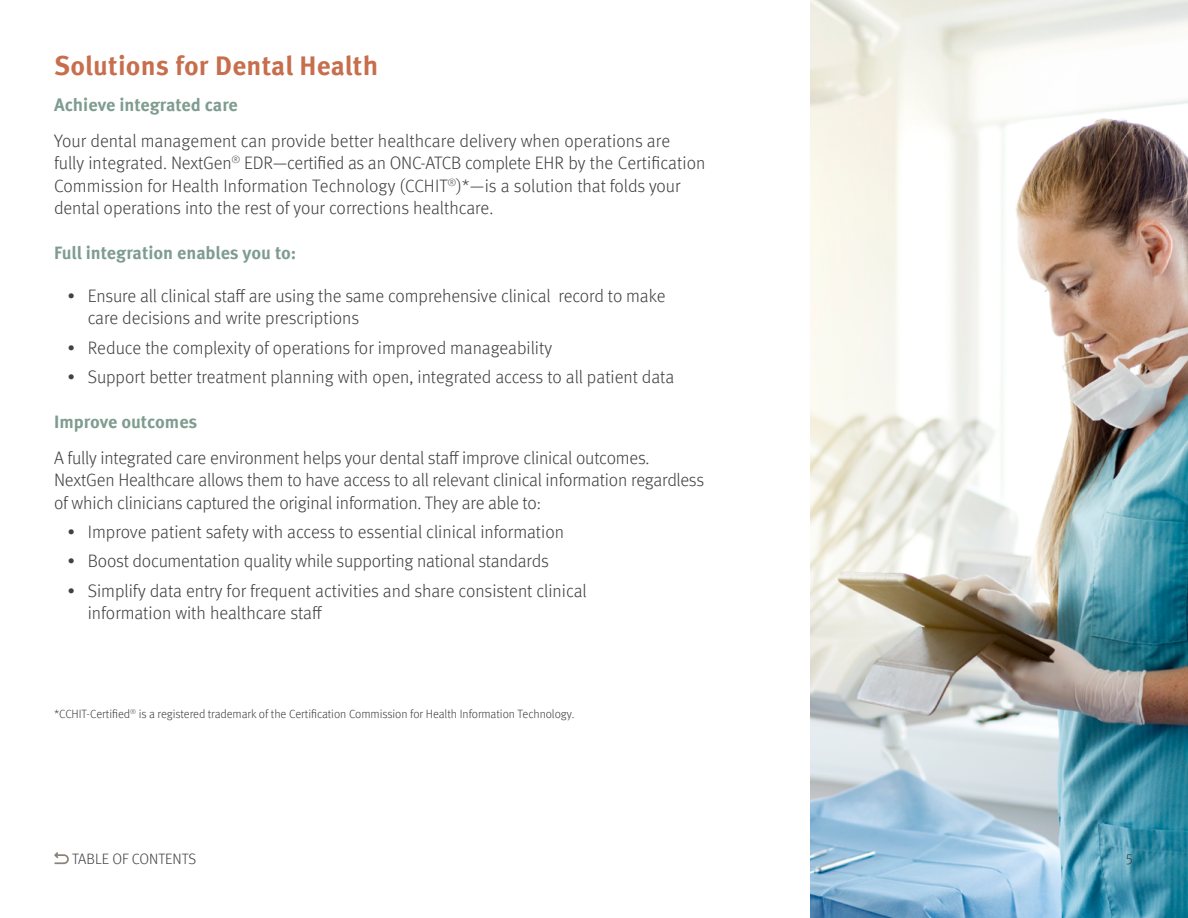
<style>
.page{position:relative;width:1188px;height:918px;background:#fff}
.page>*{position:absolute;margin:0;border:0;box-sizing:border-box;transform-origin:0 0}
.t1{font:700 27px "Meta Offc";letter-spacing:.01em;color:#c76e4d}
.t2{font:300 18px/22.5px "Meta Offc";letter-spacing:-.005em;color:#414042}
.t3{font:700 18px "Meta Offc";color:#7f9c90}
.t4{font:300 15px "Meta Offc";color:#414042}
.t5{font:300 12px "Meta Offc";letter-spacing:-.005em;color:#414042}
</style>
<div class="page">
<img style="left:810px;top:0;width:378px;height:918px">
<svg style="left:54px;top:852px;width:15px;height:12px"></svg>
<h1 class="t1" style="left:54px;top:49px;width:326px">Solutions for Dental Health</h1>
<p class="t3" style="left:54px;top:94px;width:185px">Achieve integrated care</p>
<p class="t2" style="left:54px;top:130px;width:653px">Your dental management can provide better healthcare delivery when operations are<br>fully integrated. NextGen<sup>®</sup> EDR—certified as an ONC-ATCB complete EHR by the Certification Commission for Health Information Technology (CCHIT<sup>®</sup>)*—is a solution that folds your dental operations into the rest of your corrections healthcare.</p>
<p class="t3" style="left:54px;top:242px;width:244px">Full integration enables you to:</p>
<p class="t2" style="left:88px;top:285px;width:579px;text-indent:-20px">• Ensure all clinical staff are using the same comprehensive clinical record to make care decisions and write prescriptions</p>
<p class="t2" style="left:68px;top:337px;width:486px">• Reduce the complexity of operations for improved manageability</p>
<p class="t2" style="left:68px;top:366px;width:608px">• Support better treatment planning with open, integrated access to all patient data</p>
<p class="t3" style="left:54px;top:411px;width:145px">Improve outcomes</p>
<p class="t2" style="left:54px;top:447px;width:652px">A fully integrated care environment helps your dental staff improve clinical outcomes.<br>NextGen Healthcare allows them to have access to all relevant clinical information regardless of which clinicians captured the original information. They are able to:</p>
<p class="t2" style="left:68px;top:521px;width:498px">• Improve patient safety with access to essential clinical information</p>
<p class="t2" style="left:68px;top:550px;width:483px">• Boost documentation quality while supporting national standards</p>
<p class="t2" style="left:88px;top:580px;width:500px;text-indent:-20px">• Simplify data entry for frequent activities and share consistent clinical information with healthcare staff</p>
<p class="t5" style="left:54px;top:707px;width:522px">*CCHIT-Certified<sup>®</sup> is a registered trademark of the Certification Commission for Health Information Technology.</p>
<p class="t4" style="left:72px;top:850px;width:125px">TABLE OF CONTENTS</p>
<p class="t4" style="left:1125px;top:850px;width:10px">5</p>
</div>
